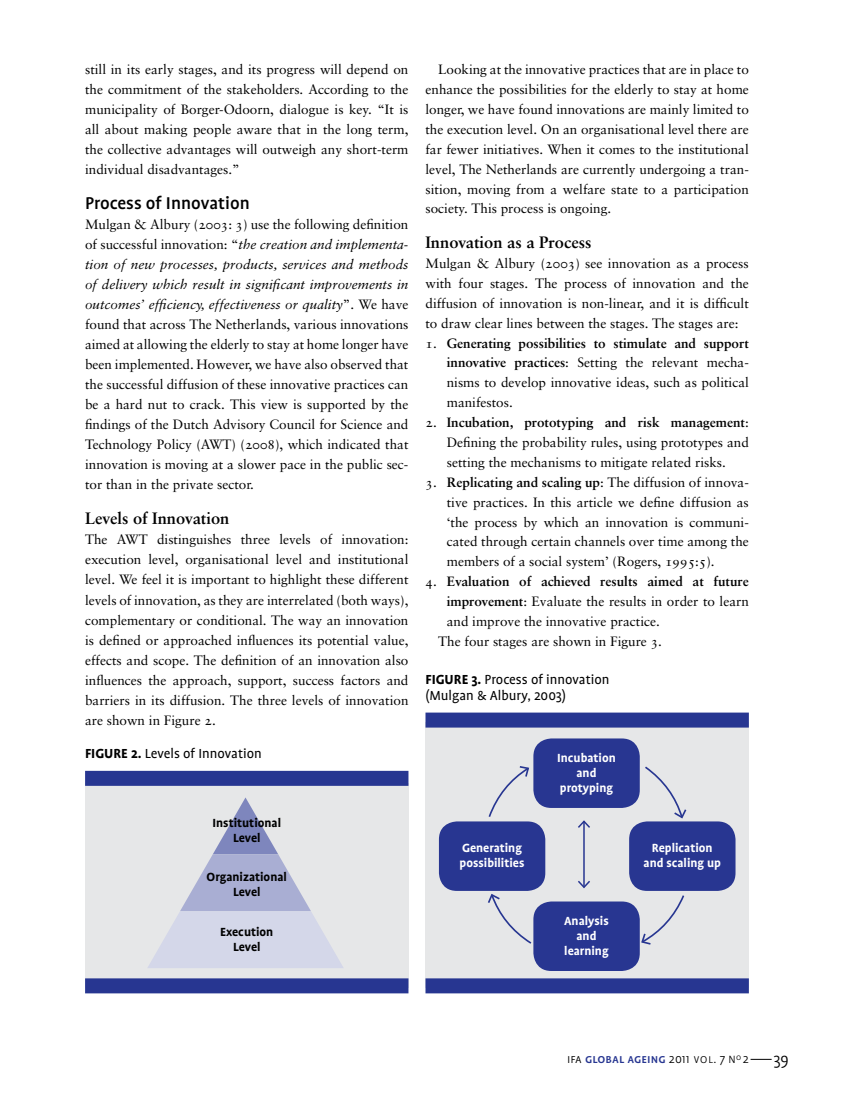
<style>
.page{position:relative;width:851px;height:1106px;background:#fff}
.page>*{position:absolute;margin:0;border:0;box-sizing:border-box;transform-origin:0 0}
.t1{font:500 19.5px "Profile";color:#000}
.t2{font:300 18px "Profile";color:#000}
.t3{font:16.5px "Sabon Bold Os F";color:#000}
.t4{font:15px/16.5px "Profile";color:#000}
.t5{font:13.5px/20px "Sabon Roman Os F";color:#000;text-align:justify}
.t6{font:13.5px/20px "Sabon Italic Os F";color:#000;text-align:justify}
.t7{font:13.5px "Sabon Bold Os F";color:#000}
.t8{font:700 13.5px/15px "Profile";color:#fff;text-align:center}
.t9{font:700 13.5px/15px "Profile";color:#000;text-align:center}
.t10{font:500 13.5px "Profile SC";letter-spacing:.01em;color:#273691}
.s1{font-family:"Sabon Roman Os F"}
.s2{font-weight:700}
.s3{font-family:"Sabon Bold Os F"}
.s4{font-weight:300;color:#000}
.s5{font-family:"Profile";font-weight:300;color:#000}
.s6{font-weight:300;font-size:11.25px;color:#000}
.s7{font-weight:300;font-size:12px;color:#000}
</style>
<div class="page">
<svg style="left:750px;top:1059px;width:21px;height:1px"></svg>
<div style="left:425px;top:722px;width:323px;height:265px;background:#e6e7e8"></div>
<div style="left:533px;top:738px;width:106px;height:70px;background:#283691;border-radius:18px"></div>
<div style="left:533px;top:901px;width:106px;height:70px;background:#283691;border-radius:18px"></div>
<div style="left:439px;top:821px;width:106px;height:70px;background:#283691;border-radius:18px"></div>
<div style="left:629px;top:821px;width:106px;height:70px;background:#283691;border-radius:18px"></div>
<svg style="left:645px;top:766px;width:42px;height:53px"></svg>
<svg style="left:641px;top:895px;width:44px;height:50px"></svg>
<svg style="left:488px;top:894px;width:44px;height:50px"></svg>
<svg style="left:488px;top:766px;width:41px;height:51px"></svg>
<hr style="left:583px;top:821px;width:1px;height:66px;background:#283691">
<svg style="left:578px;top:820px;width:12px;height:9px"></svg>
<svg style="left:578px;top:879px;width:12px;height:10px"></svg>
<div style="left:85px;top:783px;width:323px;height:204px;background:#e6e7e8"></div>
<svg style="left:148px;top:797px;width:195px;height:171px"></svg>
<div style="left:85px;top:771px;width:323px;height:15px;background:#273691"></div>
<div style="left:85px;top:978px;width:323px;height:15px;background:#273691"></div>
<div style="left:425px;top:712px;width:323px;height:15px;background:#273691"></div>
<div style="left:425px;top:978px;width:323px;height:15px;background:#273691"></div>
<p class="t5" style="left:85px;top:59px;width:325px">still in its early stages, and its progress will depend on the commitment of the stakeholders. According to the municipality of Borger-Odoorn, dialogue is key. “It is all about making people aware that in the long term, the collective advantages will outweigh any short-term individual disadvantages.”</p>
<h1 class="t1" style="left:85px;top:193px;width:166px">Process of Innovation</h1>
<p class="t5" style="left:85px;top:214px;width:325px">Mulgan &amp; Albury (2003: 3) use the following definition</p>
<p class="t6" style="left:85px;top:234px;width:325px"><span class="s1">of successful innovation: “</span>the creation and implementa&shy;tion of new processes, products, services and methods of delivery which result in significant improvements in outcomes’ efficiency, effectiveness or quality<span class="s1">”. We have</span></p>
<p class="t5" style="left:85px;top:314px;width:325px">found that across The Netherlands, various innovations aimed at allowing the elderly to stay at home longer have been implemented. However, we have also observed that the successful diffusion of these innovative practices can be a hard nut to crack. This view is supported by the findings of the Dutch Advisory Council for Science and Technology Policy (AWT) (2008), which indicated that innovation is moving at a slower pace in the public sec&shy;tor than in the private sector.</p>
<p class="t3" style="left:85px;top:508px;width:146px">Levels of Innovation</p>
<p class="t5" style="left:85px;top:529px;width:325px">The AWT distinguishes three levels of innovation: execution level, organisational level and institutional level. We feel it is important to highlight these different levels of innovation, as they are interrelated (both ways), complementary or conditional. The way an innovation is defined or approached influences its potential value, effects and scope. The definition of an innovation also influences the approach, support, success factors and barriers in its diffusion. The three levels of innovation are shown in Figure 2.</p>
<p class="t4" style="left:85px;top:745px;width:178px"><span class="s2">Figure 2.</span> Levels of Innovation</p>
<p class="t9" style="left:212px;top:815px;width:70px">Institutional<br>Level</p>
<p class="t9" style="left:206px;top:869px;width:82px">Organizational<br>Level</p>
<p class="t9" style="left:220px;top:924px;width:55px">Execution<br>Level</p>
<p class="t5" style="left:425px;top:59px;width:325px;text-indent:13px">Looking at the innovative practices that are in place to enhance the possibilities for the elderly to stay at home longer, we have found innovations are mainly limited to the execution level. On an organisational level there are far fewer initiatives. When it comes to the institutional level, The Netherlands are currently undergoing a tran&shy;sition, moving from a welfare state to a participation society. This process is ongoing.</p>
<p class="t3" style="left:425px;top:232px;width:167px">Innovation as a Process</p>
<p class="t5" style="left:425px;top:253px;width:325px">Mulgan &amp; Albury (2003) see innovation as a process with four stages. The process of innovation and the diffusion of innovation is non-linear, and it is difficult to draw clear lines between the stages. The stages are:</p>
<p class="t7" style="left:425px;top:334px;width:325px"><span class="s1">1.</span> Generating possibilities to stimulate and support</p>
<p class="t5" style="left:446px;top:353px;width:303px"><span class="s3">innovative practices</span>: Setting the relevant mecha&shy;nisms to develop innovative ideas, such as political manifestos.</p>
<p class="t7" style="left:425px;top:414px;width:325px"><span class="s1">2.</span> Incubation, prototyping and risk management<span class="s1">:</span></p>
<p class="t5" style="left:446px;top:432px;width:303px">Defining the probability rules, using prototypes and setting the mechanisms to mitigate related risks.</p>
<p class="t5" style="left:446px;top:472px;width:303px;text-indent:-21px">3. <span class="s3">Replicating and scaling up</span>: The diffusion of innova&shy;tive practices. In this article we define diffusion as ‘the process by which an innovation is communi&shy;cated through certain channels over time among the members of a social system’ (Rogers, 1995:5).</p>
<p class="t7" style="left:425px;top:573px;width:325px"><span class="s1">4.</span> Evaluation of achieved results aimed at future</p>
<p class="t5" style="left:446px;top:591px;width:303px"><span class="s3">improvement</span>: Evaluate the results in order to learn</p>
<p class="t5" style="left:446px;top:611px;width:215px">and improve the innovative practice.</p>
<p class="t5" style="left:438px;top:631px;width:225px">The four stages are shown in Figure 3.</p>
<p class="t4" style="left:425px;top:671px;width:186px"><span class="s2">Figure 3.</span> Process of innovation (Mulgan &amp; Albury, 2003)</p>
<p class="t8" style="left:557px;top:750px;width:60px">Incubation and protyping</p>
<p class="t8" style="left:459px;top:840px;width:66px;text-align:left">Generating possibilities</p>
<p class="t8" style="left:643px;top:840px;width:79px">Replication and scaling up</p>
<p class="t8" style="left:564px;top:913px;width:46px">Analysis and learning</p>
<p class="t10" style="left:567px;top:1051px;width:183px"><span class="s4">ifa</span> global ageing <span class="s5">2011</span> <span class="s6">VOL</span><span class="s4">.</span> <span class="s5">7</span> <span class="s7">N</span><sup>o</sup> <span class="s5">2</span></p>
<h2 class="t2" style="left:773px;top:1050px;width:17px">39</h2>
</div>
